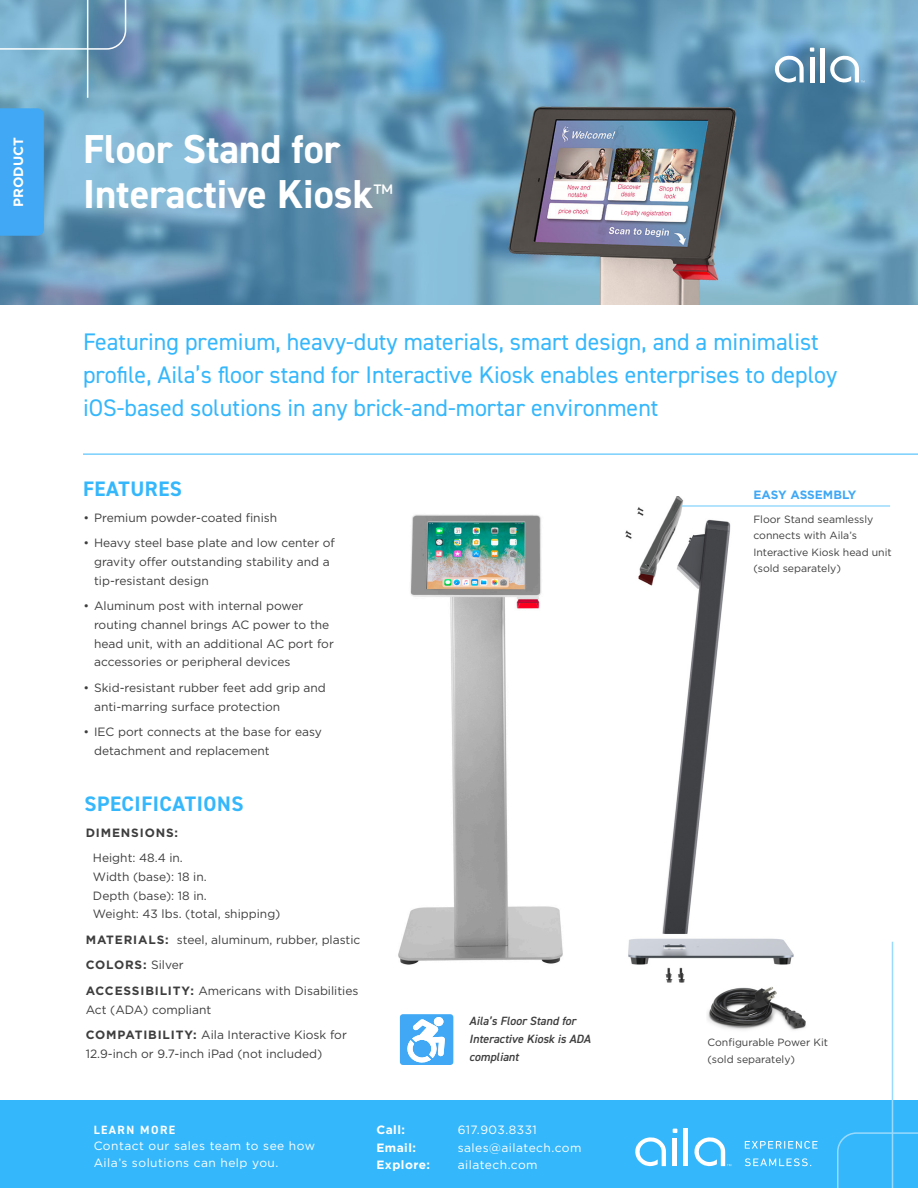
<style>
.page{position:relative;width:918px;height:1188px;background:#fff}
.page>*{position:absolute;margin:0;border:0;box-sizing:border-box;transform-origin:0 0}
.t1{font:700 40.5px/45px "DIN2014";color:#fff}
.t2{font:24px/33px "DIN2014";color:#35b7fc}
.t3{font:700 21px "DIN2014";letter-spacing:.025em;color:#35b7fc}
.t4{font:700 13.5px "Gotham";color:#fff}
.t5{font:12px/18.8px "Gotham";color:#3e3e3f}
.Subhead{font:12px/16.5px "Gotham";letter-spacing:.04em;color:#fff}
.t6{font:italic 600 12px/18px "DIN2014";color:#3e3e3f}
.t7{font:700 12px "Gotham";letter-spacing:.07em;color:#3e3e3f}
.Subhead-2{font:700 12px "Gotham";letter-spacing:.04em;color:#fff}
.t8{font:700 12px "Gotham";letter-spacing:-.005em;color:#40a8f5}
.Subhead-3{font:700 12px "DIN2014";letter-spacing:.12em;color:#fff}
.t9{font:10.5px/16.5px "Gotham";color:#3e3e3f}
.s1{font-weight:700}
.s2{font-weight:400}
</style>
<div class="page">
<img style="left:0;top:0;width:918px;height:305px">
<svg style="left:0;top:0;width:127px;height:50px;background:#73a3c0"></svg>
<hr style="left:87px;top:0;width:1px;height:98px;background:#fff">
<svg style="left:775px;top:56px;width:29px;height:27px"></svg>
<hr style="left:820px;top:48px;width:4px;height:34px;background:#fff">
<hr style="left:810px;top:57px;width:4px;height:25px;background:#fff">
<svg style="left:810px;top:48px;width:4px;height:4px"></svg>
<svg style="left:830px;top:56px;width:35px;height:27px"></svg>
<hr style="left:83px;top:454px;width:835px;height:1px;background:#35b7fc">
<img style="left:398px;top:514px;width:165px;height:451px">
<div style="left:0;top:1101px;width:918px;height:87px;background:#35b7fc"></div>
<svg style="left:635px;top:1137px;width:31px;height:29px"></svg>
<hr style="left:684px;top:1129px;width:4px;height:37px;background:#fff">
<hr style="left:673px;top:1138px;width:4px;height:28px;background:#fff">
<svg style="left:673px;top:1129px;width:4px;height:4px"></svg>
<svg style="left:694px;top:1137px;width:37px;height:29px"></svg>
<svg style="left:745px;top:1141px;width:73px;height:8px"></svg>
<svg style="left:745px;top:1158px;width:66px;height:8px"></svg>
<svg style="left:837px;top:1132px;width:81px;height:56px"></svg>
<hr style="left:892px;top:942px;width:1px;height:246px;background:#9adbfd">
<svg style="left:399px;top:1014px;width:55px;height:51px"></svg>
<div style="left:434px;top:1017px;width:9px;height:9px;background:#fff;border-radius:50%"></div>
<div style="left:0;top:108px;width:44px;height:128px;background:#40a8f5"></div>
<img style="left:707px;top:986px;width:99px;height:44px">
<img style="left:625px;top:497px;width:169px;height:486px">
<hr style="left:682px;top:505px;width:208px;height:2px;background:#9adbfd">
<p class="t4" style="left:9px;top:207px;width:71px;rotate:-90deg">PRODUCT</p>
<h1 class="t1" style="left:83px;top:126px;width:311px">Floor Stand for<br>Interactive Kiosk<sup>™</sup></h1>
<p class="t2" style="left:83px;top:325px;width:756px">Featuring premium, heavy-duty materials, smart design, and a minimalist profile, Aila’s floor stand for Interactive Kiosk enables enterprises to deploy iOS-based solutions in any brick-and-mortar environment</p>
<h1 class="t3" style="left:83px;top:475px;width:100px">FEATURES</h1>
<p class="t5" style="left:84px;top:508px;width:195px">• Premium powder-coated finish</p>
<p class="t5" style="left:94px;top:533px;width:242px;text-indent:-10px">• Heavy steel base plate and low center of gravity offer outstanding stability and a tip-resistant design</p>
<p class="t5" style="left:94px;top:596px;width:241px;text-indent:-10px">• Aluminum post with internal power routing channel brings AC power to the head unit, with an additional AC port for accessories or peripheral devices</p>
<p class="t5" style="left:94px;top:678px;width:233px;text-indent:-10px">• Skid-resistant rubber feet add grip and anti-marring surface protection</p>
<p class="t5" style="left:94px;top:722px;width:229px;text-indent:-10px">• IEC port connects at the base for easy detachment and replacement</p>
<h1 class="t3" style="left:85px;top:789px;width:160px">SPECIFICATIONS</h1>
<p class="t7" style="left:86px;top:824px;width:94px">DIMENSIONS:</p>
<p class="t5" style="left:93px;top:848px;width:189px">Height: 48.4 in.<br>Width (base): 18 in.<br>Depth (base): 18 in.<br>Weight: 43 lbs. (total, shipping)</p>
<p class="t5" style="left:86px;top:930px;width:276px"><span class="s1">MATERIALS:</span> steel, aluminum, rubber, plastic</p>
<p class="t7" style="left:86px;top:957px;width:99px">COLORS: <span class="s2">Silver</span></p>
<p class="t5" style="left:86px;top:981px;width:274px"><span class="s1">ACCESSIBILITY:</span> Americans with Disabilities<br>Act (ADA) compliant</p>
<p class="t5" style="left:86px;top:1025px;width:263px"><span class="s1">COMPATIBILITY:</span> Aila Interactive Kiosk for<br>12.9-inch or 9.7-inch iPad (not included)</p>
<p class="Subhead-3" style="left:94px;top:1121px;width:83px">LEARN MORE</p>
<p class="Subhead" style="left:94px;top:1137px;width:223px">Contact our sales team to see how<br>Aila’s solutions can help you.</p>
<p class="Subhead-2" style="left:376px;top:1122px;width:30px">Call:</p>
<p class="Subhead-2" style="left:376px;top:1139px;width:41px">Email:</p>
<p class="Subhead-2" style="left:376px;top:1157px;width:55px">Explore:</p>
<p class="t6" style="left:469px;top:1011px;width:123px">Aila’s Floor Stand for<br>Interactive Kiosk is ADA compliant</p>
<p class="Subhead" style="left:458px;top:1122px;width:81px">617.903.8331</p>
<p class="Subhead" style="left:458px;top:1139px;width:125px">sales@ailatech.com</p>
<p class="Subhead" style="left:458px;top:1156px;width:81px">ailatech.com</p>
<p class="t8" style="left:753px;top:487px;width:105px">EASY ASSEMBLY</p>
<p class="t9" style="left:753px;top:511px;width:140px">Floor Stand seamlessly connects with Aila’s<br>Interactive Kiosk head unit (sold separately)</p>
<p class="t9" style="left:708px;top:1034px;width:122px">Configurable Power Kit (sold separately)</p>
</div>
